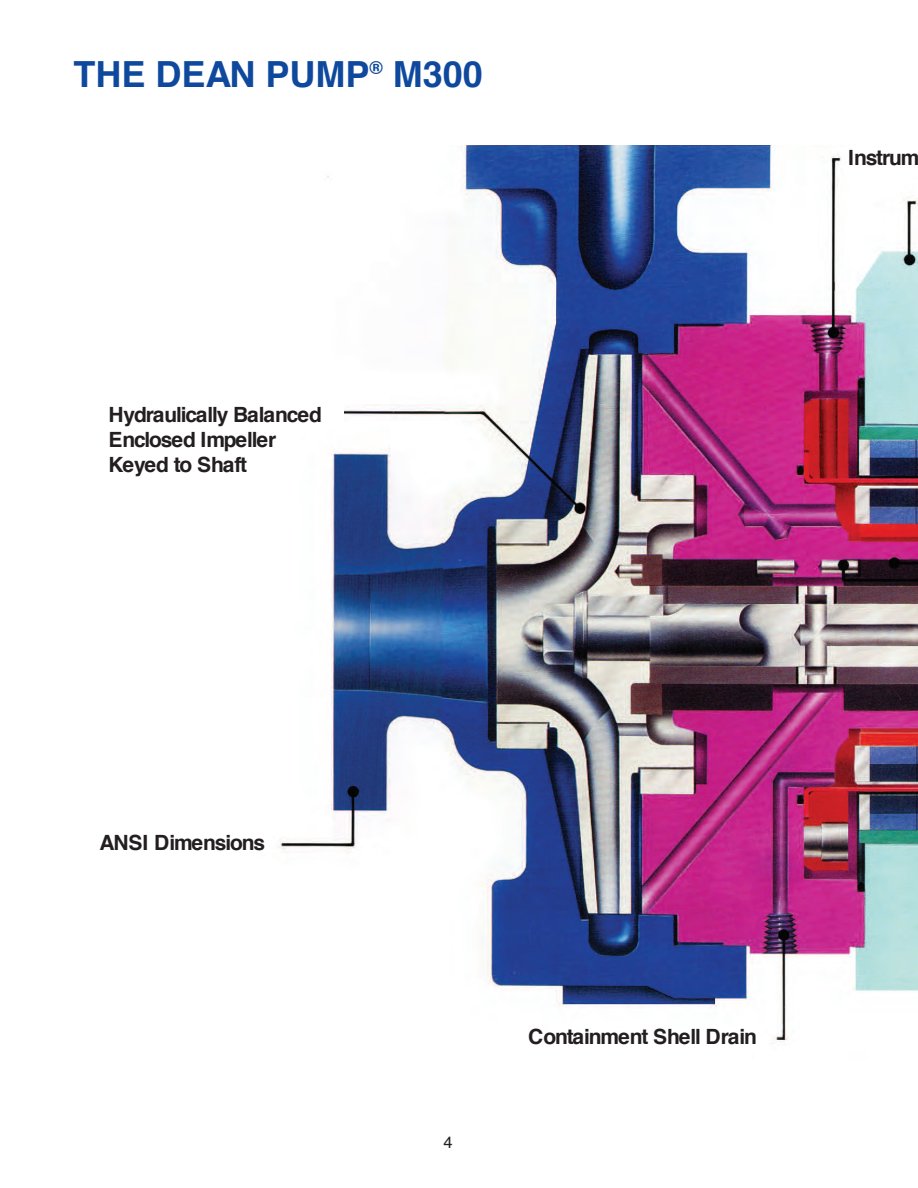
<style>
.page{position:relative;width:918px;height:1188px;background:#fff}
.page>*{position:absolute;margin:0;border:0;box-sizing:border-box;transform-origin:0 0}
.t1{font:700 36px "Helvetica";color:#0f499d}
.t2{font:700 21px/25.2px "Helvetica";letter-spacing:-.055em;color:#231f20}
.t3{font:16.5px "Helvetica";color:#231f20}
</style>
<div class="page">
<img style="left:278px;top:145px;width:640px;height:899px">
<div style="left:65px;top:396px;width:279px;height:29px;background:#fff"></div>
<h1 class="t1" style="left:74px;top:60px;width:411px">THE DEAN PUMP<sup>®</sup> M300</h1>
<p class="t2" style="left:108px;top:403px;width:215px">Hydraulically Balanced<br>Enclosed Impeller<br>Keyed to Shaft</p>
<p class="t2" style="left:848px;top:147px;width:73px">Instrum</p>
<p class="t2" style="left:99px;top:832px;width:167px">ANSI Dimensions</p>
<p class="t3" style="left:444px;top:1135px;width:11px">4</p>
<p class="t2" style="left:528px;top:1026px;width:230px">Containment Shell Drain</p>
</div>
